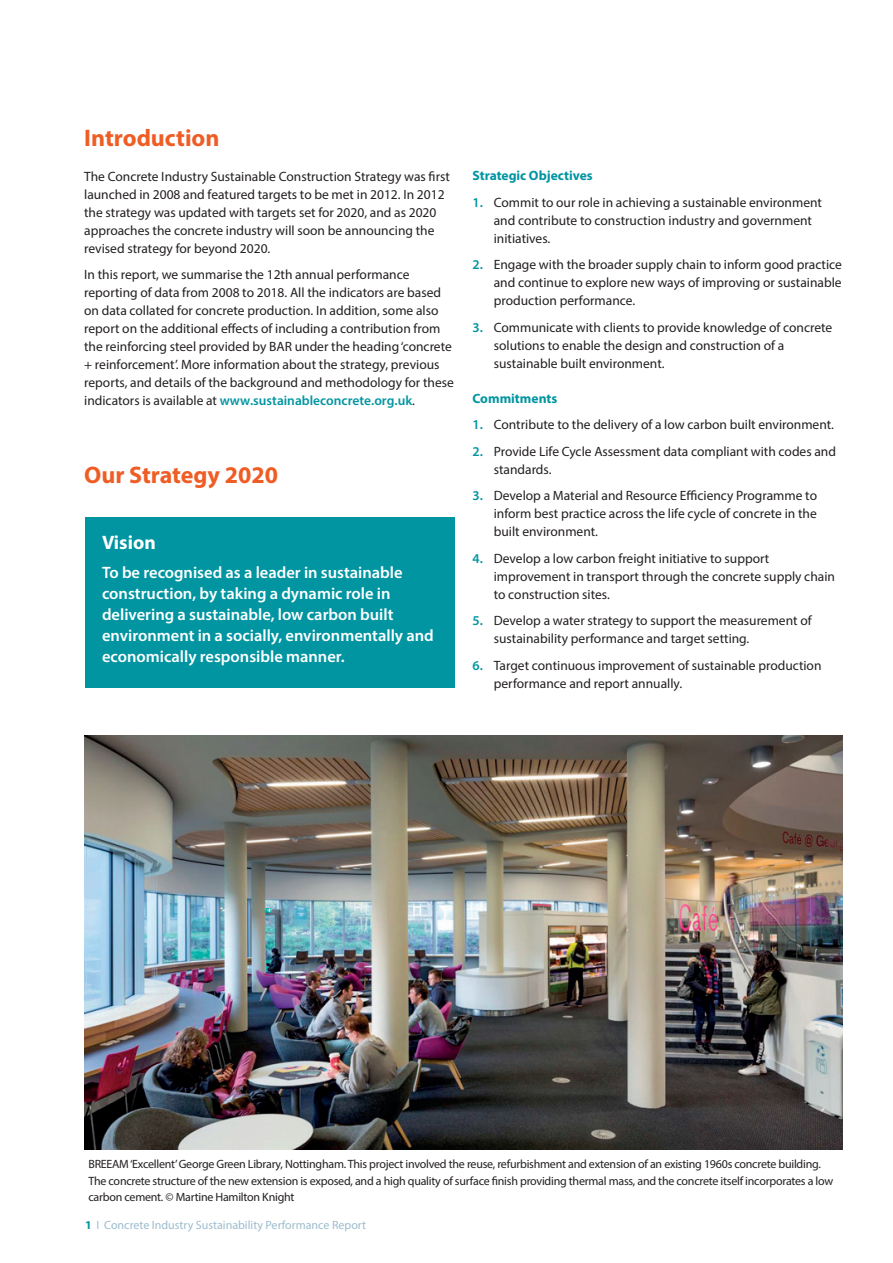
<style>
.page{position:relative;width:893px;height:1263px;background:#fff}
.page>*{position:absolute;margin:0;border:0;box-sizing:border-box;transform-origin:0 0}
.t1{font:700 24px "Myriad Pro";color:#ef5d24}
.t2{font:700 19.5px "Myriad Pro";color:#fff}
.t3{font:600 16.5px/21px "Myriad Pro";color:#fff}
.t4{font:13.5px/18px "Myriad Pro";color:#231f20}
.t5{font:700 13.5px "Myriad Pro";color:#0095a1}
.t6{font:12px/16.5px "Myriad Pro";letter-spacing:-.02em;color:#231f20}
.t7{font:12px "Myriad Pro";color:#9cbcce}
.s1{font-weight:600;color:#0095a1}
.s2{font-weight:700;color:#0095a1}
</style>
<div class="page">
<img style="left:84px;top:736px;width:758px;height:414px">
<div style="left:85px;top:517px;width:369px;height:170px;background:#0095a1"></div>
<h1 class="t1" style="left:84px;top:122px;width:137px">Introduction</h1>
<p class="t4" style="left:84px;top:167px;width:367px">The Concrete Industry Sustainable Construction Strategy was first launched in 2008 and featured targets to be met in 2012. In 2012 the strategy was updated with targets set for 2020, and as 2020 approaches the concrete industry will soon be announcing the revised strategy for beyond 2020.</p>
<p class="t4" style="left:84px;top:265px;width:371px">In this report, we summarise the 12th annual performance reporting of data from 2008 to 2018. All the indicators are based on data collated for concrete production. In addition, some also report on the additional effects of including a contribution from the reinforcing steel provided by BAR under the heading ‘concrete + reinforcement’. More information about the strategy, previous reports, and details of the background and methodology for these indicators is available at <span class="s1">www.sustainableconcrete.org.uk</span>.</p>
<h1 class="t1" style="left:84px;top:459px;width:195px">Our Strategy 2020</h1>
<h2 class="t2" style="left:102px;top:529px;width:55px">Vision</h2>
<p class="t3" style="left:102px;top:562px;width:333px">To be recognised as a leader in sustainable construction, by taking a dynamic role in delivering a sustainable, low carbon built environment in a socially, environmentally and economically responsible manner.</p>
<p class="t5" style="left:472px;top:167px;width:122px">Strategic Objectives</p>
<p class="t4" style="left:494px;top:193px;width:330px;text-indent:-21px"><span class="s1">1.</span> Commit to our role in achieving a sustainable environment and contribute to construction industry and government initiatives.</p>
<p class="t4" style="left:494px;top:256px;width:350px;text-align:justify;text-indent:-21px"><span class="s1">2.</span> Engage with the broader supply chain to inform good practice and continue to explore new ways of improving or sustainable production performance.</p>
<p class="t4" style="left:494px;top:318px;width:340px;text-indent:-21px"><span class="s1">3.</span> Communicate with clients to provide knowledge of concrete solutions to enable the design and construction of a sustainable built environment.</p>
<p class="t5" style="left:472px;top:389px;width:86px">Commitments</p>
<p class="t4" style="left:472px;top:416px;width:363px"><span class="s1">1.</span> Contribute to the delivery of a low carbon built environment.</p>
<p class="t4" style="left:494px;top:442px;width:344px;text-indent:-21px"><span class="s1">2.</span> Provide Life Cycle Assessment data compliant with codes and standards.</p>
<p class="t4" style="left:494px;top:487px;width:325px;text-align:justify;text-indent:-21px"><span class="s1">3.</span> Develop a Material and Resource Efficiency Programme to inform best practice across the life cycle of concrete in the built environment.</p>
<p class="t4" style="left:494px;top:549px;width:343px;text-indent:-21px"><span class="s1">4.</span> Develop a low carbon freight initiative to support improvement in transport through the concrete supply chain to construction sites.</p>
<p class="t4" style="left:494px;top:612px;width:319px;text-indent:-21px"><span class="s1">5.</span> Develop a water strategy to support the measurement of sustainability performance and target setting.</p>
<p class="t4" style="left:494px;top:656px;width:329px;text-indent:-21px"><span class="s1">6.</span> Target continuous improvement of sustainable production performance and report annually.</p>
<p class="t6" style="left:88px;top:1156px;width:746px">BREEAM ‘Excellent’ George Green Library, Nottingham. This project involved the reuse, refurbishment and extension of an existing 1960s concrete building.<br>The concrete structure of the new extension is exposed, and a high quality of surface finish providing thermal mass, and the concrete itself incorporates a low carbon cement. © Martine Hamilton Knight</p>
<p class="t7" style="left:85px;top:1218px;width:283px"><span class="s2">1</span> I Concrete Industry Sustainability Performance Report</p>
</div>
